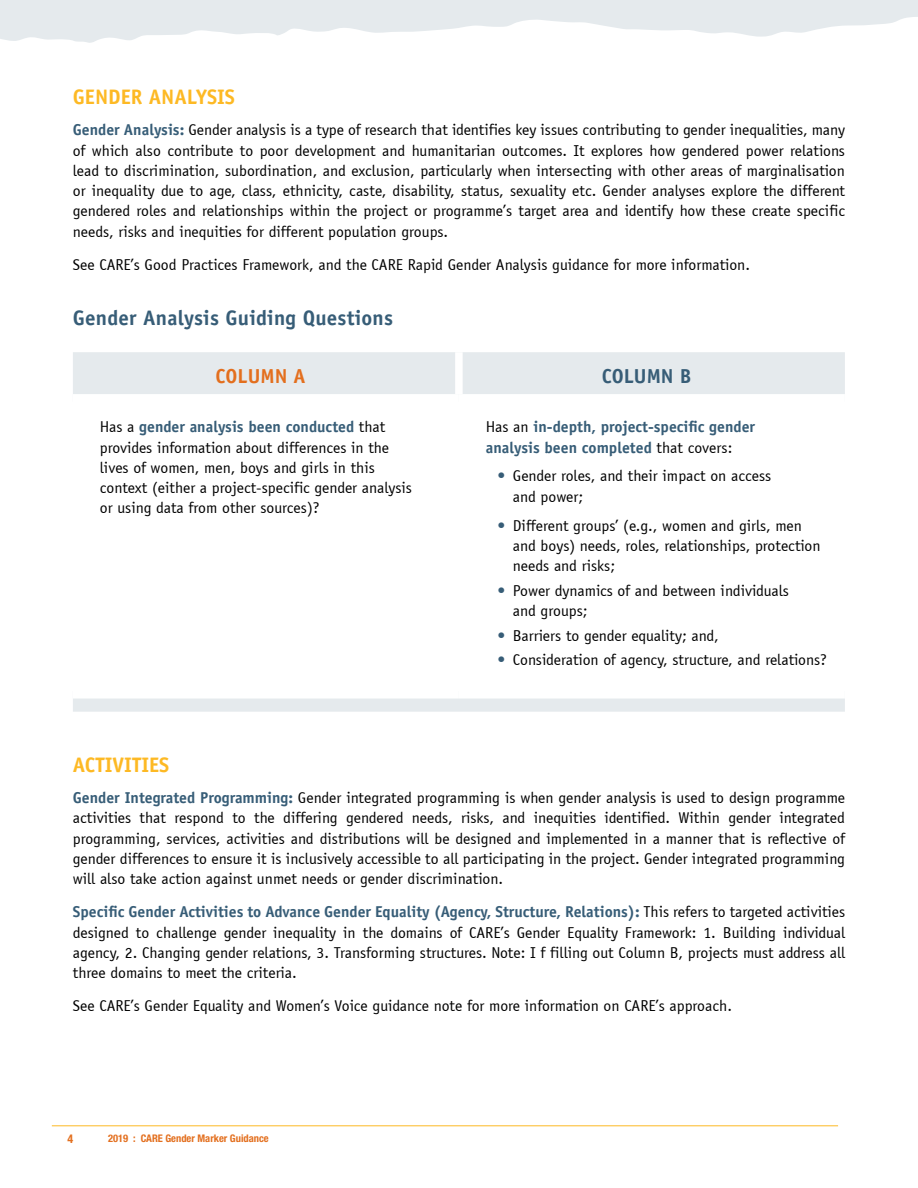
<style>
.page{position:relative;width:918px;height:1188px;background:#fff}
.page>*{position:absolute;margin:0;border:0;box-sizing:border-box;transform-origin:0 0}
.t1{font:700 21px "Officina Sans Std";letter-spacing:.01em;color:#375d77}
.t2{font:700 21px "Officina Sans Std";color:#fdb924}
.t3{font:700 20.25px "Officina Sans Std";color:#e36f1e}
.t4{font:700 20.25px "Officina Sans Std";color:#375d77}
.t5{font:15.75px/20.2px "Officina Sans";color:#000}
.t6{font:700 15.75px/20.2px "Officina Sans Std";color:#375d77}
.t7{font:700 condensed 12px "Helvetica Neue LT Std";color:#e36f1e}
.t8{font:700 condensed 10.5px "Helvetica Neue LT Std";color:#e36f1e}
.s1{font-family:"Officina Sans Std";font-weight:700;color:#375d77}
.s2{font-family:"Officina Sans";font-weight:400;color:#000}
.s3{color:#375d77}
</style>
<div class="page">
<hr style="left:52px;top:1125px;width:786px;height:1px;background:#fdb924">
<svg style="left:73px;top:352px;width:772px;height:360px"></svg>
<div style="left:455px;top:352px;width:8px;height:42px;background:#fff"></div>
<div style="left:73px;top:394px;width:386px;height:15px;background:#fff"></div>
<div style="left:459px;top:394px;width:386px;height:15px;background:#fff"></div>
<div style="left:73px;top:684px;width:386px;height:15px;background:#fff"></div>
<div style="left:459px;top:684px;width:386px;height:15px;background:#fff"></div>
<div style="left:0;top:0;width:918px;height:54px;background:#e5eaed"></div>
<svg style="left:0;top:17px;width:918px;height:37px;fill:#fff"></svg>
<h1 class="t2" style="left:73px;top:84px;width:164px">GENDER ANALYSIS</h1>
<p class="t5" style="left:73px;top:120px;width:774px;text-align:justify"><span class="s1">Gender Analysis:</span> Gender analysis is a type of research that identifies key issues contributing to gender inequalities, many of which also contribute to poor development and humanitarian outcomes. It explores how gendered power relations lead to discrimination, subordination, and exclusion, particularly when intersecting with other areas of marginalisation or inequality due to age, class, ethnicity, caste, disability, status, sexuality etc. Gender analyses explore the different gendered roles and relationships within the project or programme’s target area and identify how these create specific needs, risks and inequities for different population groups.</p>
<p class="t5" style="left:73px;top:254px;width:679px">See CARE’s Good Practices Framework, and the CARE Rapid Gender Analysis guidance for more information.</p>
<h1 class="t1" style="left:73px;top:304px;width:322px">Gender Analysis Guiding Questions</h1>
<p class="t3" style="left:215px;top:364px;width:92px">COLUMN A</p>
<p class="t4" style="left:602px;top:364px;width:91px">COLUMN B</p>
<p class="t6" style="left:100px;top:417px;width:287px"><span class="s2">Has a</span> gender analysis been conducted <span class="s2">that</span></p>
<p class="t5" style="left:100px;top:437px;width:314px">provides information about differences in the lives of women, men, boys and girls in this context (either a project-specific gender analysis or using data from other sources)?</p>
<p class="t6" style="left:486px;top:417px;width:271px"><span class="s2">Has an</span> in-depth, project-specific gender analysis been completed <span class="s2">that covers:</span></p>
<p class="t5" style="left:513px;top:466px;width:260px;text-indent:-15px"><span class="s3">•</span> Gender roles, and their impact on access and power;</p>
<p class="t5" style="left:513px;top:515px;width:309px;text-indent:-15px"><span class="s3">•</span> Different groups’ (e.g., women and girls, men and boys) needs, roles, relationships, protection needs and risks;</p>
<p class="t5" style="left:513px;top:580px;width:278px;text-indent:-15px"><span class="s3">•</span> Power dynamics of and between individuals and groups;</p>
<p class="t5" style="left:498px;top:625px;width:223px"><span class="s3">•</span> Barriers to gender equality; and,</p>
<p class="t5" style="left:498px;top:650px;width:331px"><span class="s3">•</span> Consideration of agency, structure, and relations?</p>
<h1 class="t2" style="left:73px;top:752px;width:98px">ACTIVITIES</h1>
<p class="t5" style="left:73px;top:788px;width:774px;text-align:justify"><span class="s1">Gender Integrated Programming:</span> Gender integrated programming is when gender analysis is used to design programme activities that respond to the differing gendered needs, risks, and inequities identified. Within gender integrated programming, services, activities and distributions will be designed and implemented in a manner that is reflective of gender differences to ensure it is inclusively accessible to all participating in the project. Gender integrated programming will also take action against unmet needs or gender discrimination.</p>
<p class="t6" style="left:73px;top:902px;width:774px">Specific Gender Activities to Advance Gender Equality (Agency, Structure, Relations): <span class="s2">This refers to targeted activities</span></p>
<p class="t5" style="left:73px;top:922px;width:774px;text-align:justify">designed to challenge gender inequality in the domains of CARE’s Gender Equality Framework: 1. Building individual agency, 2. Changing gender relations, 3. Transforming structures. Note: I f filling out Column B, projects must address all three domains to meet the criteria.</p>
<p class="t5" style="left:73px;top:996px;width:661px">See CARE’s Gender Equality and Women’s Voice guidance note for more information on CARE’s approach.</p>
<p class="t7" style="left:68px;top:1132px;width:7px">4</p>
<p class="t8" style="left:108px;top:1132px;width:162px">2019 : CARE Gender Marker Guidance</p>
</div>
